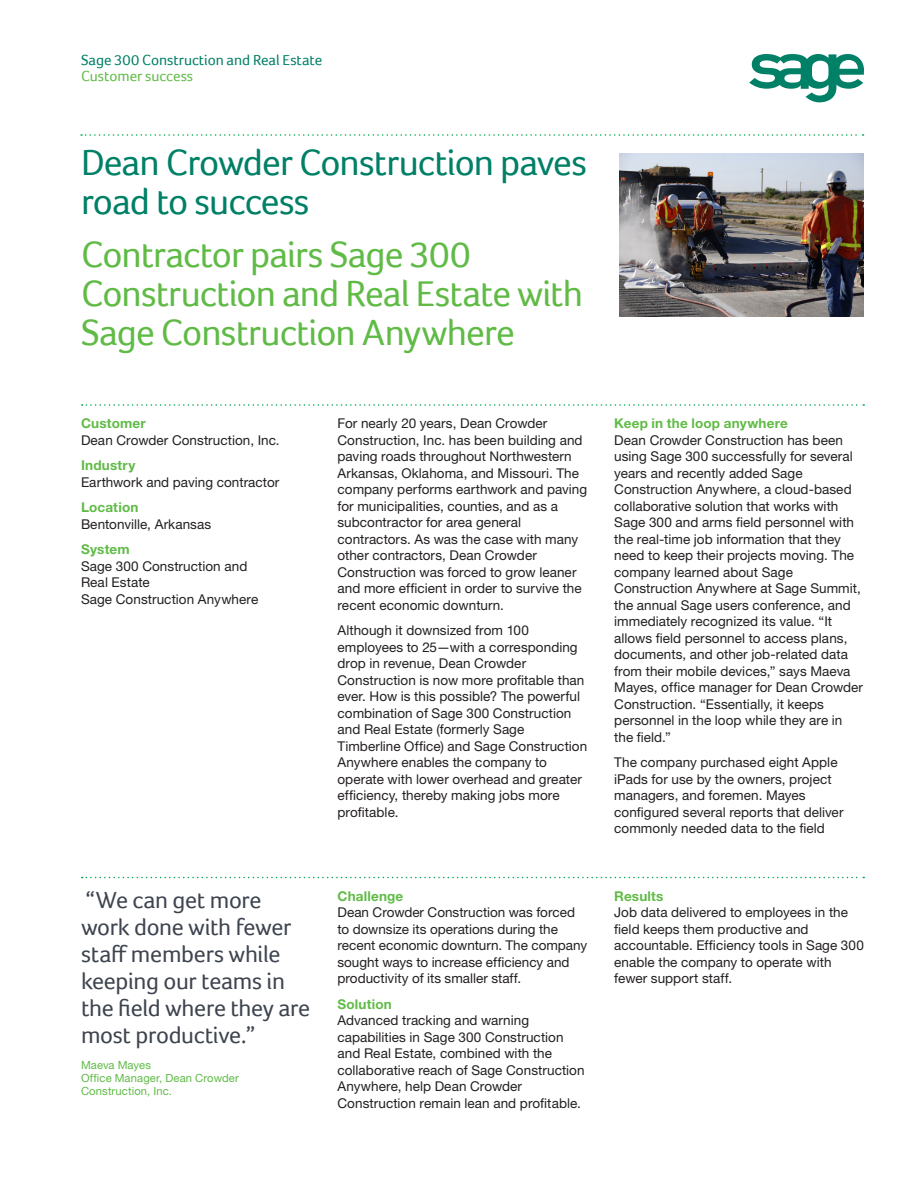
<style>
.page{position:relative;width:918px;height:1188px;background:#fff}
.page>*{position:absolute;margin:0;border:0;box-sizing:border-box;transform-origin:0 0}
.Headline_2{font:37.5px/39px "Foco";letter-spacing:-.025em;color:#60bb46}
.Headline_1{font:37.5px/39px "Foco";letter-spacing:-.025em;color:#008066}
.Pull_Out_Text{font:24px/27px "Foco";letter-spacing:-.015em;color:#3e444f}
.Product_Name{font:15px "Foco";color:#008066}
.Customer_Success{font:15px "Foco";color:#60bb46}
.Body_Text{font:13.5px/16.5px "Helvetica Neue LT Std";letter-spacing:.005em;color:#231f20}
.Subheads{font:700 13.5px "Helvetica Neue LT Std";letter-spacing:.015em;color:#60bb46}
.Captions{font:11.25px/12.8px "Helvetica Neue LT Std";letter-spacing:.01em;color:#60bb46}
</style>
<div class="page">
<svg style="left:81px;top:134px;width:783px;height:2px"></svg>
<svg style="left:82px;top:404px;width:782px;height:2px"></svg>
<svg style="left:82px;top:877px;width:782px;height:1px"></svg>
<svg style="left:749px;top:54px;width:115px;height:48px"></svg>
<img style="left:619px;top:153px;width:244px;height:163px">
<p class="Product_Name" style="left:81px;top:51px;width:243px">Sage 300 Construction and Real Estate</p>
<p class="Customer_Success" style="left:81px;top:67px;width:114px">Customer success</p>
<p class="Headline_1" style="left:81px;top:143px;width:508px">Dean Crowder Construction paves road to success</p>
<p class="Headline_2" style="left:81px;top:234px;width:504px">Contractor pairs Sage 300<br>Construction and Real Estate with<br>Sage Construction Anywhere</p>
<p class="Subheads" style="left:81px;top:415px;width:66px">Customer</p>
<p class="Body_Text" style="left:81px;top:431px;width:200px">Dean Crowder Construction, Inc.</p>
<p class="Subheads" style="left:81px;top:457px;width:56px">Industry</p>
<p class="Body_Text" style="left:81px;top:473px;width:200px">Earthwork and paving contractor</p>
<p class="Subheads" style="left:81px;top:499px;width:59px">Location</p>
<p class="Body_Text" style="left:81px;top:515px;width:132px">Bentonville, Arkansas</p>
<p class="Subheads" style="left:81px;top:541px;width:50px">System</p>
<p class="Body_Text" style="left:81px;top:557px;width:179px">Sage 300 Construction and<br>Real Estate<br>Sage Construction Anywhere</p>
<p class="Body_Text" style="left:338px;top:415px;width:251px">For nearly 20 years, Dean Crowder Construction, Inc. has been building and paving roads throughout Northwestern Arkansas, Oklahoma, and Missouri. The company performs earthwork and paving for municipalities, counties, and as a subcontractor for area general contractors. As was the case with many other contractors, Dean Crowder Construction was forced to grow leaner and more efficient in order to survive the recent economic downturn.</p>
<p class="Body_Text" style="left:338px;top:622px;width:251px">Although it downsized from 100 employees to 25—with a corresponding drop in revenue, Dean Crowder Construction is now more profitable than ever. How is this possible? The powerful combination of Sage 300 Construction and Real Estate (formerly Sage Timberline Office) and Sage Construction Anywhere enables the company to operate with lower overhead and greater efficiency, thereby making jobs more profitable.</p>
<p class="Pull_Out_Text" style="left:81px;top:886px;width:231px">“We can get more work done with fewer staff members while keeping our teams in the field where they are most productive.”</p>
<p class="Captions" style="left:81px;top:1059px;width:159px">Maeva Mayes<br>Office Manager, Dean Crowder<br>Construction, Inc.</p>
<p class="Subheads" style="left:338px;top:887px;width:67px">Challenge</p>
<p class="Body_Text" style="left:338px;top:904px;width:251px">Dean Crowder Construction was forced to downsize its operations during the recent economic downturn. The company sought ways to increase efficiency and productivity of its smaller staff.</p>
<p class="Subheads" style="left:338px;top:995px;width:56px">Solution</p>
<p class="Body_Text" style="left:338px;top:1012px;width:249px">Advanced tracking and warning capabilities in Sage 300 Construction and Real Estate, combined with the collaborative reach of Sage Construction Anywhere, help Dean Crowder Construction remain lean and profitable.</p>
<p class="Subheads" style="left:614px;top:415px;width:175px">Keep in the loop anywhere</p>
<p class="Body_Text" style="left:614px;top:431px;width:250px">Dean Crowder Construction has been using Sage 300 successfully for several years and recently added Sage Construction Anywhere, a cloud-based collaborative solution that works with Sage 300 and arms field personnel with the real-time job information that they need to keep their projects moving. The company learned about Sage Construction Anywhere at Sage Summit, the annual Sage users conference, and immediately recognized its value. “It allows field personnel to access plans, documents, and other job-related data from their mobile devices,” says Maeva Mayes, office manager for Dean Crowder Construction. “Essentially, it keeps personnel in the loop while they are in the field.”</p>
<p class="Body_Text" style="left:614px;top:754px;width:231px">The company purchased eight Apple iPads for use by the owners, project managers, and foremen. Mayes configured several reports that deliver commonly needed data to the field</p>
<p class="Subheads" style="left:614px;top:887px;width:51px">Results</p>
<p class="Body_Text" style="left:614px;top:904px;width:251px">Job data delivered to employees in the field keeps them productive and accountable. Efficiency tools in Sage 300 enable the company to operate with fewer support staff.</p>
</div>
